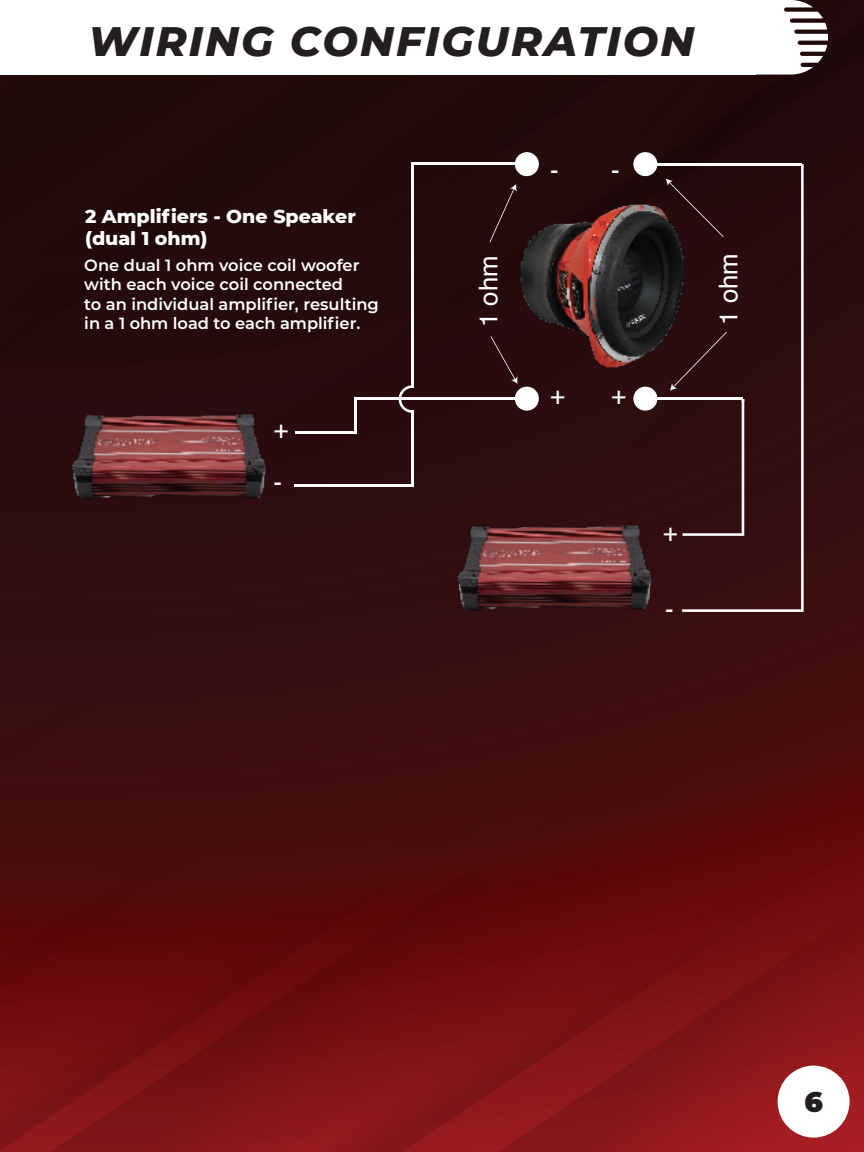
<style>
.page{position:relative;width:864px;height:1152px;background:#3a0e0f}
.page>*{position:absolute;margin:0;border:0;box-sizing:border-box;transform-origin:0 0}
.t1{font:italic 800 42px "Montserrat";letter-spacing:.05em;color:#231f20}
.t2{font:900 28px "Montserrat";color:#231f20}
.t3{font:25.8px/53.4px "Helvetica";color:#fff}
.t4{font:800 19px/22.8px "Montserrat";color:#fff}
.t5{font:600 16.2px/19.6px "Montserrat";color:#fff}
</style>
<div class="page">
<div style="left:519px;top:391px;width:163px;height:133px;background:#2f0d0f"></div>
<div style="left:0;top:75px;width:519px;height:536px;background:#2c0d0f"></div>
<div style="left:186px;top:75px;width:130px;height:263px;background:#240b0b"></div>
<div style="left:592px;top:391px;width:272px;height:62px;background:#2f0d0f"></div>
<div style="left:316px;top:0;width:548px;height:391px;background:#240b0b"></div>
<div style="left:0;top:75px;width:168px;height:234px;background:#220a0a"></div>
<div style="left:647px;top:695px;width:217px;height:73px;background:#470f0f"></div>
<svg style="left:608px;top:768px;width:256px;height:384px;background:#741013"></svg>
<svg style="left:111px;top:771px;width:497px;height:381px"></svg>
<svg style="left:0;top:836px;width:111px;height:316px;background:#680e10"></svg>
<svg style="left:756px;top:0;width:72px;height:75px;background:#c8c2c2"></svg>
<div style="left:0;top:0;width:756px;height:75px;background:#fff"></div>
<div style="left:778px;top:1066px;width:72px;height:72px;background:#fff;border-radius:50%"></div>
<svg style="left:633px;top:152px;width:24px;height:24px"></svg>
<svg style="left:633px;top:387px;width:24px;height:24px"></svg>
<svg style="left:515px;top:152px;width:24px;height:24px"></svg>
<svg style="left:682px;top:164px;width:122px;height:448px;fill:#2f0d0f"></svg>
<svg style="left:489px;top:184px;width:28px;height:58px;background:#2d1314"></svg>
<svg style="left:491px;top:336px;width:48px;height:75px"></svg>
<div style="left:670px;top:332px;width:57px;height:59px;background:#2c0c0f"></div>
<div style="left:666px;top:179px;width:58px;height:58px;background:#260b0c"></div>
<hr style="left:295px;top:431px;width:61px;height:2px;background:#fff">
<hr style="left:295px;top:484px;width:119px;height:2px;background:#fff">
<hr style="left:646px;top:397px;width:97px;height:3px;background:#fff">
<hr style="left:645px;top:163px;width:157px;height:2px;background:#fff">
<hr style="left:354px;top:398px;width:3px;height:35px;background:#fff">
<hr style="left:411px;top:163px;width:3px;height:225px;background:#fff">
<hr style="left:411px;top:411px;width:3px;height:75px;background:#fff">
<hr style="left:411px;top:163px;width:117px;height:2px;background:#fff">
<hr style="left:354px;top:397px;width:174px;height:3px;background:#fff">
<svg style="left:399px;top:385px;width:13px;height:28px"></svg>
<img style="left:519px;top:203px;width:166px;height:166px">
<img style="left:456px;top:524px;width:197px;height:87px">
<img style="left:71px;top:413px;width:198px;height:88px">
<h1 class="t1" style="left:88px;top:11px;width:608px">WIRING CONFIGURATION</h1>
<h3 class="t3" style="left:550px;top:144px;width:71px">- -</h3>
<p class="t4" style="left:85px;top:203px;width:272px">2 Amplifiers - One Speaker (dual 1 ohm)</p>
<p class="t5" style="left:84px;top:254px;width:296px">One dual 1 ohm voice coil woofer with each voice coil connected<br>to an individual amplifier, resulting in a 1 ohm load to each amplifier.</p>
<h3 class="t3" style="left:462px;top:327px;width:73px;rotate:-90deg">1 ohm</h3>
<h3 class="t3" style="left:703px;top:325px;width:73px;rotate:-90deg">1 ohm</h3>
<h3 class="t3" style="left:274px;top:403px;width:17px">+ -</h3>
<h3 class="t3" style="left:550px;top:369px;width:17px">+</h3>
<h3 class="t3" style="left:611px;top:369px;width:17px">+</h3>
<h3 class="t3" style="left:663px;top:506px;width:17px">+</h3>
<h3 class="t3" style="left:665px;top:583px;width:10px">-</h3>
<h2 class="t2" style="left:804px;top:1081px;width:20px">6</h2>
</div>
